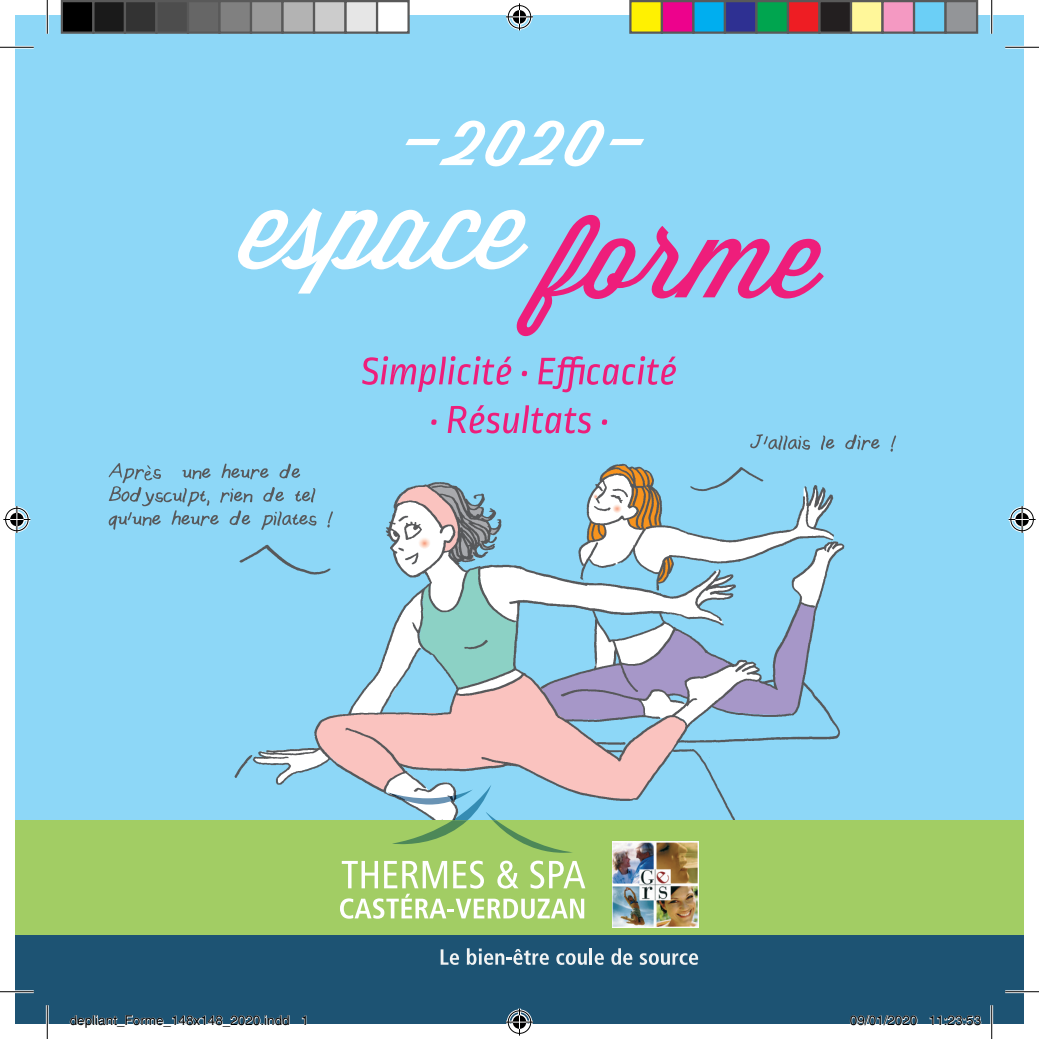
<style>
.page{position:relative;width:1039px;height:1039px;background:#fff}
.page>*{position:absolute;margin:0;border:0;box-sizing:border-box;transform-origin:0 0}
.t1{font:114.75px "Wisdom Script";color:#fff}
.t2{font:87.75px "Wisdom Script";color:#fff}
.t3{font:13.5px "Helvetica";color:#000}
.s1{color:#ee1e7b}
</style>
<div class="page">
<div style="left:15px;top:15px;width:1008px;height:1008px;background:#8dd7f7"></div>
<img style="left:234px;top:433px;width:611px;height:387px">
<div style="left:15px;top:820px;width:1008px;height:153px;background:#a2cd64"></div>
<div style="left:15px;top:935px;width:1008px;height:88px;background:#1d5373"></div>
<svg style="left:340px;top:860px;width:245px;height:58px"></svg>
<img style="left:467px;top:784px;width:24px;height:36px">
<svg style="left:385px;top:771px;width:82px;height:73px"></svg>
<img style="left:394px;top:789px;width:79px;height:11px">
<img style="left:388px;top:792px;width:66px;height:12px">
<svg style="left:485px;top:811px;width:88px;height:41px"></svg>
<svg style="left:440px;top:949px;width:19px;height:15px"></svg>
<svg style="left:467px;top:948px;width:82px;height:16px"></svg>
<svg style="left:556px;top:953px;width:31px;height:11px"></svg>
<hr style="left:589px;top:948px;width:3px;height:16px;background:#f1f3f3">
<svg style="left:594px;top:953px;width:10px;height:11px"></svg>
<svg style="left:611px;top:948px;width:21px;height:16px"></svg>
<svg style="left:639px;top:953px;width:59px;height:11px"></svg>
<img style="left:612px;top:841px;width:86px;height:86px">
<svg style="left:109px;top:463px;width:224px;height:67px"></svg>
<svg style="left:750px;top:434px;width:146px;height:18px"></svg>
<img style="left:234px;top:536px;width:107px;height:51px">
<img style="left:681px;top:461px;width:93px;height:4px">
<svg style="left:350px;top:465px;width:494px;height:261px"></svg>
<svg style="left:362px;top:356px;width:314px;height:36px"></svg>
<svg style="left:431px;top:405px;width:176px;height:28px"></svg>
<hr style="left:0;top:46px;width:34px;height:3px;background:#fff">
<hr style="left:1005px;top:46px;width:33px;height:3px;background:#fff">
<hr style="left:0;top:990px;width:34px;height:3px;background:#fff">
<hr style="left:1005px;top:990px;width:33px;height:3px;background:#fff">
<hr style="left:46px;top:0;width:3px;height:34px;background:#fff">
<hr style="left:46px;top:1005px;width:3px;height:33px;background:#fff">
<hr style="left:990px;top:0;width:3px;height:34px;background:#fff">
<hr style="left:990px;top:1005px;width:3px;height:33px;background:#fff">
<hr style="left:0;top:47px;width:34px;height:1px;background:#000">
<hr style="left:1005px;top:47px;width:33px;height:1px;background:#000">
<hr style="left:0;top:991px;width:34px;height:1px;background:#000">
<hr style="left:1005px;top:991px;width:33px;height:1px;background:#000">
<hr style="left:47px;top:0;width:1px;height:34px;background:#000">
<hr style="left:47px;top:1005px;width:1px;height:33px;background:#000">
<hr style="left:991px;top:0;width:1px;height:34px;background:#000">
<hr style="left:991px;top:1005px;width:1px;height:33px;background:#000">
<svg style="left:506px;top:3px;width:27px;height:27px"></svg>
<svg style="left:506px;top:1008px;width:27px;height:27px"></svg>
<svg style="left:3px;top:506px;width:27px;height:27px"></svg>
<svg style="left:1008px;top:506px;width:27px;height:27px"></svg>
<div style="left:62px;top:1px;width:31px;height:32px;background:#000"></div>
<div style="left:61px;top:0;width:33px;height:34px;border:2px solid #595959"></div>
<div style="left:93px;top:1px;width:32px;height:32px;background:#1a1a1a"></div>
<div style="left:92px;top:0;width:34px;height:34px;border:2px solid #595959"></div>
<div style="left:125px;top:1px;width:31px;height:32px;background:#333"></div>
<div style="left:124px;top:0;width:34px;height:34px;border:2px solid #595959"></div>
<div style="left:156px;top:1px;width:32px;height:32px;background:#4d4d4d"></div>
<div style="left:155px;top:0;width:34px;height:34px;border:2px solid #595959"></div>
<div style="left:188px;top:1px;width:31px;height:32px;background:#666"></div>
<div style="left:187px;top:0;width:33px;height:34px;border:2px solid #595959"></div>
<div style="left:219px;top:1px;width:32px;height:32px;background:#808080"></div>
<div style="left:218px;top:0;width:34px;height:34px;border:2px solid #595959"></div>
<div style="left:251px;top:1px;width:31px;height:32px;background:#999"></div>
<div style="left:250px;top:0;width:34px;height:34px;border:2px solid #595959"></div>
<div style="left:282px;top:1px;width:32px;height:32px;background:#b3b3b3"></div>
<div style="left:281px;top:0;width:34px;height:34px;border:2px solid #595959"></div>
<div style="left:314px;top:1px;width:31px;height:32px;background:#ccc"></div>
<div style="left:313px;top:0;width:33px;height:34px;border:2px solid #595959"></div>
<div style="left:345px;top:1px;width:32px;height:32px;background:#e6e6e6"></div>
<div style="left:344px;top:0;width:34px;height:34px;border:2px solid #595959"></div>
<div style="left:377px;top:1px;width:31px;height:32px;background:#fff"></div>
<div style="left:376px;top:0;width:34px;height:34px;border:2px solid #595959"></div>
<div style="left:630px;top:1px;width:32px;height:32px;background:#fff101"></div>
<div style="left:629px;top:0;width:34px;height:34px;border:2px solid #595959"></div>
<div style="left:662px;top:1px;width:31px;height:32px;background:#ed028c"></div>
<div style="left:660px;top:0;width:34px;height:34px;border:2px solid #595959"></div>
<div style="left:693px;top:1px;width:32px;height:32px;background:#00aeef"></div>
<div style="left:692px;top:0;width:34px;height:34px;border:2px solid #595959"></div>
<div style="left:725px;top:1px;width:31px;height:32px;background:#2e3092"></div>
<div style="left:723px;top:0;width:34px;height:34px;border:2px solid #595959"></div>
<div style="left:756px;top:1px;width:32px;height:32px;background:#00a54f"></div>
<div style="left:755px;top:0;width:34px;height:34px;border:2px solid #595959"></div>
<div style="left:788px;top:1px;width:31px;height:32px;background:#ee1d23"></div>
<div style="left:786px;top:0;width:34px;height:34px;border:2px solid #595959"></div>
<div style="left:819px;top:1px;width:32px;height:32px;background:#231f20"></div>
<div style="left:818px;top:0;width:34px;height:34px;border:2px solid #595959"></div>
<div style="left:851px;top:1px;width:31px;height:32px;background:#fff79a"></div>
<div style="left:849px;top:0;width:34px;height:34px;border:2px solid #595959"></div>
<div style="left:882px;top:1px;width:32px;height:32px;background:#f499c2"></div>
<div style="left:881px;top:0;width:34px;height:34px;border:2px solid #595959"></div>
<div style="left:914px;top:1px;width:31px;height:32px;background:#6bcff6"></div>
<div style="left:912px;top:0;width:34px;height:34px;border:2px solid #595959"></div>
<div style="left:945px;top:1px;width:32px;height:32px;background:#939598"></div>
<div style="left:944px;top:0;width:34px;height:34px;border:2px solid #595959"></div>
<svg style="left:69px;top:1015px;width:169px;height:9px"></svg>
<div style="left:239px;top:1016px;width:5px;height:9px;border:1px solid #fff;border-radius:50%"></div>
<div style="left:238px;top:1015px;width:7px;height:11px;border:1px solid #fff;border-radius:50%"></div>
<svg style="left:245px;top:1015px;width:8px;height:9px"></svg>
<div style="left:254px;top:1016px;width:5px;height:9px;border:1px solid #fff;border-radius:50%"></div>
<div style="left:253px;top:1015px;width:7px;height:11px;border:1px solid #fff;border-radius:50%"></div>
<svg style="left:261px;top:1015px;width:29px;height:9px"></svg>
<svg style="left:301px;top:1015px;width:6px;height:9px"></svg>
<div style="left:851px;top:1016px;width:5px;height:9px;border:1px solid #fff;border-radius:50%"></div>
<div style="left:849px;top:1015px;width:8px;height:11px;border:1px solid #fff;border-radius:50%"></div>
<svg style="left:857px;top:1015px;width:38px;height:9px"></svg>
<div style="left:896px;top:1016px;width:5px;height:9px;border:1px solid #fff;border-radius:50%"></div>
<div style="left:895px;top:1015px;width:7px;height:11px;border:1px solid #fff;border-radius:50%"></div>
<svg style="left:901px;top:1015px;width:9px;height:9px"></svg>
<div style="left:911px;top:1016px;width:5px;height:9px;border:1px solid #fff;border-radius:50%"></div>
<div style="left:910px;top:1015px;width:7px;height:11px;border:1px solid #fff;border-radius:50%"></div>
<svg style="left:929px;top:1015px;width:52px;height:9px"></svg>
<h2 class="t2" style="left:399px;top:66px;width:251px">-2020-</h2>
<h1 class="t1" style="left:242px;top:139px;width:578px">espace<span class="s1">forme</span></h1>
<p class="t3" style="left:70px;top:1012px;width:240px">depliant_Forme_148x148_2020.indd 1</p>
<p class="t3" style="left:849px;top:1012px;width:133px">09/01/2020 11:23:53</p>
</div>
